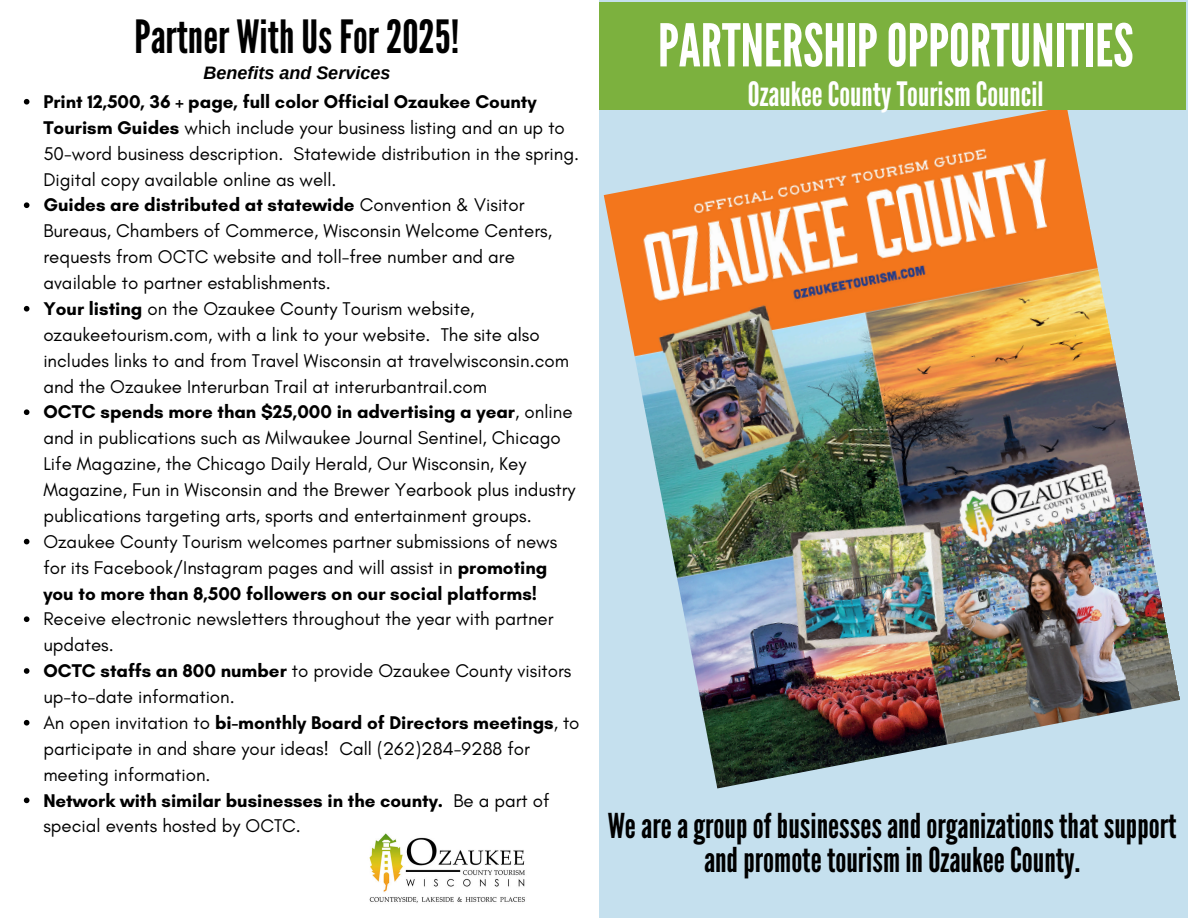
<style>
.page{position:relative;width:1188px;height:918px;background:#fff}
.page>*{position:absolute;margin:0;border:0;box-sizing:border-box;transform-origin:0 0}
.t1{font:58.95px "League Gothic";color:#fff}
.t2{font:45.75px "League Gothic";color:#000}
.t3{font:34.2px/33.9px "League Gothic";color:#000;text-align:center}
.t4{font:33.6px "League Gothic";color:#fff}
.t5{font:18.75px/25.8px "Glacial Indifference";color:#000}
.t6{font:700 18.75px/25.8px "Glacial Indifference";color:#000}
.t7{font:italic 700 18px "Arimo";color:#000}
.s1{font-weight:700}
.s2{font-weight:400}
</style>
<div class="page">
<div style="left:599px;top:0;width:589px;height:918px;background:#c5e0ee"></div>
<img style="left:604px;top:110px;width:576px;height:678px">
<div style="left:599px;top:3px;width:587px;height:107px;background:#7cb13e"></div>
<img style="left:369px;top:833px;width:156px;height:70px">
<svg style="left:24px;top:99px;width:5px;height:6px"></svg>
<svg style="left:24px;top:202px;width:5px;height:6px"></svg>
<svg style="left:24px;top:306px;width:5px;height:6px"></svg>
<svg style="left:24px;top:409px;width:5px;height:6px"></svg>
<svg style="left:24px;top:539px;width:5px;height:5px"></svg>
<svg style="left:24px;top:616px;width:5px;height:6px"></svg>
<svg style="left:24px;top:668px;width:5px;height:6px"></svg>
<svg style="left:24px;top:720px;width:5px;height:6px"></svg>
<svg style="left:24px;top:798px;width:5px;height:5px"></svg>
<p class="t2" style="left:135px;top:10px;width:326px">Partner WithUsFor2025!</p>
<p class="t7" style="left:203px;top:63px;width:188px">Benefits and Services</p>
<p class="t5" style="left:43px;top:88px;width:537px"><span class="s1">Print 12,500, 36 + page, full color Official Ozaukee County Tourism Guides</span> which include your business listing and an up to 50-word business description. Statewide distribution in the spring.<br>Digital copy available online as well.</p>
<p class="t5" style="left:43px;top:192px;width:510px"><span class="s1">Guides are distributed at statewide</span> Convention &amp; Visitor Bureaus, Chambers of Commerce, Wisconsin Welcome Centers, requests from OCTC website and toll-free number and are available to partner establishments.</p>
<p class="t5" style="left:43px;top:295px;width:527px"><span class="s1">Your listing</span> on the Ozaukee County Tourism website, ozaukeetourism.com, with a link to your website. The site also includes links to and from Travel Wisconsin at travelwisconsin.com and the Ozaukee Interurban Trail at interurbantrail.com</p>
<p class="t5" style="left:43px;top:399px;width:534px"><span class="s1">OCTC spends more than $25,000 in advertising a year</span>, online and in publications such as Milwaukee Journal Sentinel, Chicago Life Magazine, the Chicago Daily Herald, Our Wisconsin, Key Magazine, Fun in Wisconsin and the Brewer Yearbook plus industry publications targeting arts, sports and entertainment groups.</p>
<p class="t5" style="left:43px;top:528px;width:516px">Ozaukee County Tourism welcomes partner submissions of news for its Facebook/Instagram pages and will assist in <span class="s1">promoting you to more than 8,500 followers on our social platforms!</span></p>
<p class="t5" style="left:43px;top:606px;width:512px">Receive electronic newsletters throughout the year with partner updates.</p>
<p class="t5" style="left:43px;top:658px;width:530px"><span class="s1">OCTC staffs an 800 number</span> to provide Ozaukee County visitors up-to-date information.</p>
<h2 class="t5" style="left:43px;top:709px;width:538px">An open invitation to <span class="s1">bi-monthly Board of Directors meetings</span>, to participate in and share your ideas! Call (262)284-9288 for meeting information.</h2>
<p class="t6" style="left:43px;top:787px;width:508px">Network with similar businesses in the county. <span class="s2">Be a part of special events hosted by OCTC.</span></p>
<h2 class="t1" style="left:658px;top:11px;width:477px">PARTNERSHIPOPPORTUNITIES</h2>
<h2 class="t4" style="left:748px;top:74px;width:297px">OzaukeeCountyTourism Council</h2>
<p class="t3" style="left:608px;top:809px;width:571px">Weareagroupofbusinessesandorganizationsthatsupport andpromotetourism inOzaukeeCounty.</p>
</div>
